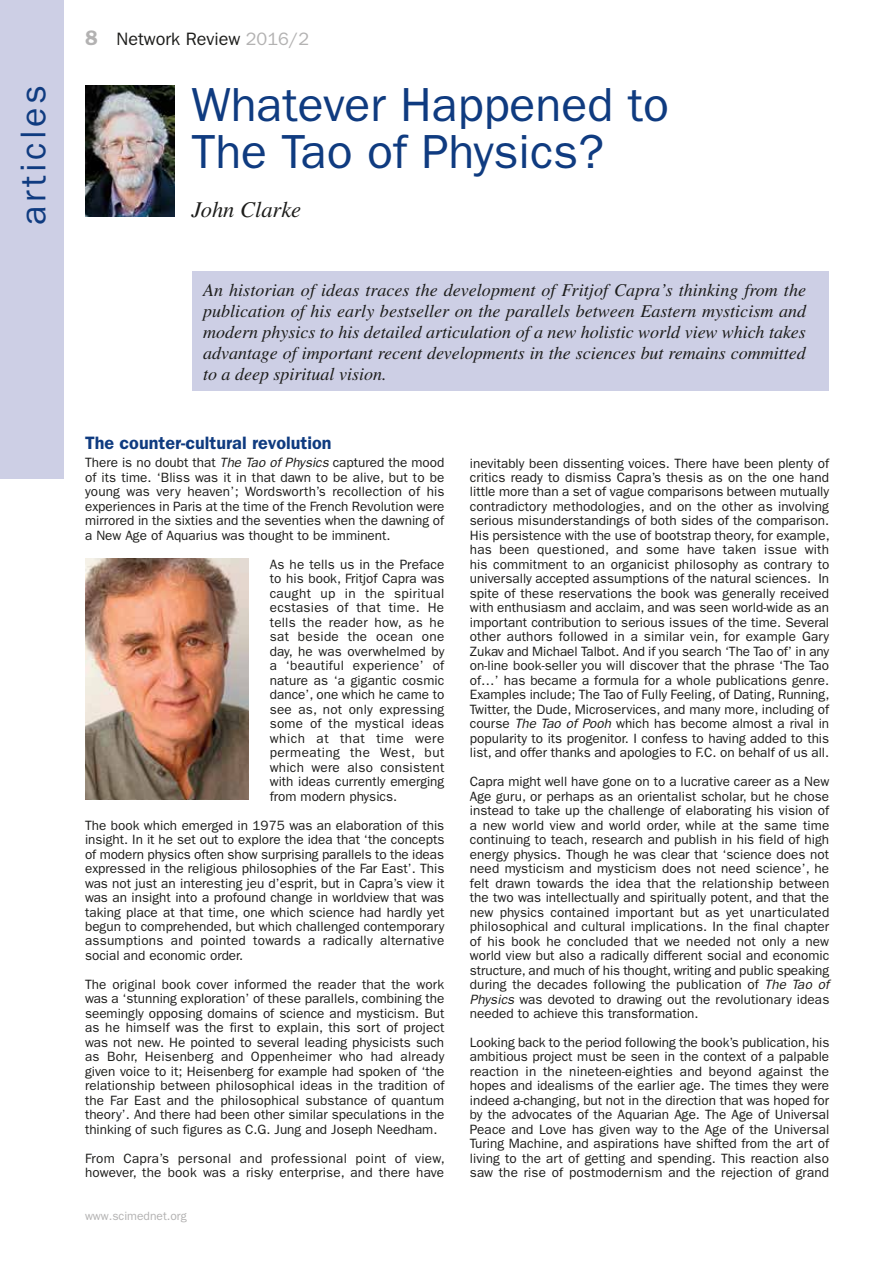
<style>
.page{position:relative;width:893px;height:1263px;background:#fff}
.page>*{position:absolute;margin:0;border:0;box-sizing:border-box;transform-origin:0 0}
.t1{font:48px/47.2px "Franklin Gothic";color:#0f3b80}
.t2{font:36px "Franklin Gothic";letter-spacing:.1em;color:#0f3b80}
.t3{font:italic 22.5px "Times";color:#1d1d1b}
.t4{font:italic 18px/21px "Times";color:#1d1d1b;text-align:justify}
.t5{font:600 18px "Franklin Gothic";color:#0f3b80}
.t6{font:18px "Franklin Gothic";color:#1d1d1b}
.t7{font:13.5px/14.5px "Franklin Gothic";color:#1d1d1b;text-align:justify}
.t8{font:12px "Franklin Gothic";color:#b3b2b2}
.s1{font-weight:600;font-size:21px;color:#b3b2b2}
.s2{color:#b3b2b2}
.s3{font-style:italic}
</style>
<div class="page">
<div style="left:0;top:0;width:64px;height:478px;background:#cdcfe5"></div>
<div style="left:192px;top:271px;width:637px;height:119px;background:#cdcfe5"></div>
<img style="left:85px;top:85px;width:89px;height:132px">
<img style="left:85px;top:558px;width:164px;height:241px">
<h3 class="t6" style="left:85px;top:29px;width:226px"><span class="s1">8</span> Network Review <span class="s2">2016/2</span></h3>
<h2 class="t2" style="left:12px;top:225px;width:142px;rotate:-90deg">articles</h2>
<h1 class="t1" style="left:191px;top:81px;width:479px">Whatever Happened to<br>The Tao of Physics?</h1>
<h3 class="t3" style="left:191px;top:197px;width:111px">John Clarke</h3>
<p class="t4" style="left:203px;top:279px;width:605px">An historian of ideas traces the development of Fritjof Capra’s thinking from the publication of his early bestseller on the parallels between Eastern mysticism and modern physics to his detailed articulation of a new holistic world view which takes advantage of important recent developments in the sciences but remains committed to a deep spiritual vision.</p>
<h3 class="t5" style="left:85px;top:432px;width:248px">The counter-cultural revolution</h3>
<p class="t7" style="left:85px;top:456px;width:361px">There is no doubt that <span class="s3">The Tao of Physics</span> captured the mood of its time. ‘Bliss was it in that dawn to be alive, but to be young was very heaven’; Wordsworth’s recollection of his experiences in Paris at the time of the French Revolution were mirrored in the sixties and the seventies when the dawning of a New Age of Aquarius was thought to be imminent.</p>
<p class="t7" style="left:270px;top:557px;width:176px">As he tells us in the Preface to his book, Fritjof Capra was caught up in the spiritual ecstasies of that time. He tells the reader how, as he sat beside the ocean one day, he was overwhelmed by a ‘beautiful experience’ of nature as ‘a gigantic cosmic dance’, one which he came to see as, not only expressing some of the mystical ideas which at that time were permeating the West, but which were also consistent with ideas currently emerging from modern physics.</p>
<p class="t7" style="left:85px;top:818px;width:361px">The book which emerged in 1975 was an elaboration of this insight. In it he set out to explore the idea that ‘the concepts of modern physics often show surprising parallels to the ideas expressed in the religious philosophies of the Far East’. This was not just an interesting jeu d’esprit, but in Capra’s view it was an insight into a profound change in worldview that was taking place at that time, one which science had hardly yet begun to comprehended, but which challenged contemporary assumptions and pointed towards a radically alternative social and economic order.</p>
<p class="t7" style="left:85px;top:977px;width:361px">The original book cover informed the reader that the work was a ‘stunning exploration’ of these parallels, combining the seemingly opposing domains of science and mysticism. But as he himself was the first to explain, this sort of project was not new. He pointed to several leading physicists such as Bohr, Heisenberg and Oppenheimer who had already given voice to it; Heisenberg for example had spoken of ‘the relationship between philosophical ideas in the tradition of the Far East and the philosophical substance of quantum theory’. And there had been other similar speculations in the thinking of such figures as C.G. Jung and Joseph Needham.</p>
<p class="t7" style="left:85px;top:1151px;width:361px">From Capra’s personal and professional point of view, however, the book was a risky enterprise, and there have</p>
<p class="t8" style="left:85px;top:1209px;width:103px">www.scimednet.org</p>
<p class="t7" style="left:470px;top:456px;width:361px">inevitably been dissenting voices. There have been plenty of critics ready to dismiss Capra’s thesis as on the one hand little more than a set of vague comparisons between mutually contradictory methodologies, and on the other as involving serious misunderstandings of both sides of the comparison.<br>His persistence with the use of bootstrap theory, for example, has been questioned, and some have taken issue with his commitment to an organicist philosophy as contrary to universally accepted assumptions of the natural sciences. In spite of these reservations the book was generally received with enthusiasm and acclaim, and was seen world-wide as an important contribution to serious issues of the time. Several other authors followed in a similar vein, for example Gary Zukav and Michael Talbot. And if you search ‘The Tao of’ in any on-line book-seller you will discover that the phrase ‘The Tao of…’ has became a formula for a whole publications genre.<br>Examples include; The Tao of Fully Feeling, of Dating, Running, Twitter, the Dude, Microservices, and many more, including of course <span class="s3">The Tao of Pooh</span> which has become almost a rival in popularity to its progenitor. I confess to having added to this list, and offer thanks and apologies to F.C. on behalf of us all.</p>
<p class="t7" style="left:470px;top:774px;width:361px">Capra might well have gone on to a lucrative career as a New Age guru, or perhaps as an orientalist scholar, but he chose instead to take up the challenge of elaborating his vision of a new world view and world order, while at the same time continuing to teach, research and publish in his field of high energy physics. Though he was clear that ‘science does not need mysticism and mysticism does not need science’, he felt drawn towards the idea that the relationship between the two was intellectually and spiritually potent, and that the new physics contained important but as yet unarticulated philosophical and cultural implications. In the final chapter of his book he concluded that we needed not only a new world view but also a radically different social and economic structure, and much of his thought, writing and public speaking during the decades following the publication of <span class="s3">The Tao of Physics</span> was devoted to drawing out the revolutionary ideas needed to achieve this transformation.</p>
<p class="t7" style="left:470px;top:1035px;width:361px">Looking back to the period following the book’s publication, his ambitious project must be seen in the context of a palpable reaction in the nineteen-eighties and beyond against the hopes and idealisms of the earlier age. The times they were indeed a-changing, but not in the direction that was hoped for by the advocates of the Aquarian Age. The Age of Universal Peace and Love has given way to the Age of the Universal Turing Machine, and aspirations have shifted from the art of living to the art of getting and spending. This reaction also saw the rise of postmodernism and the rejection of grand</p>
</div>
